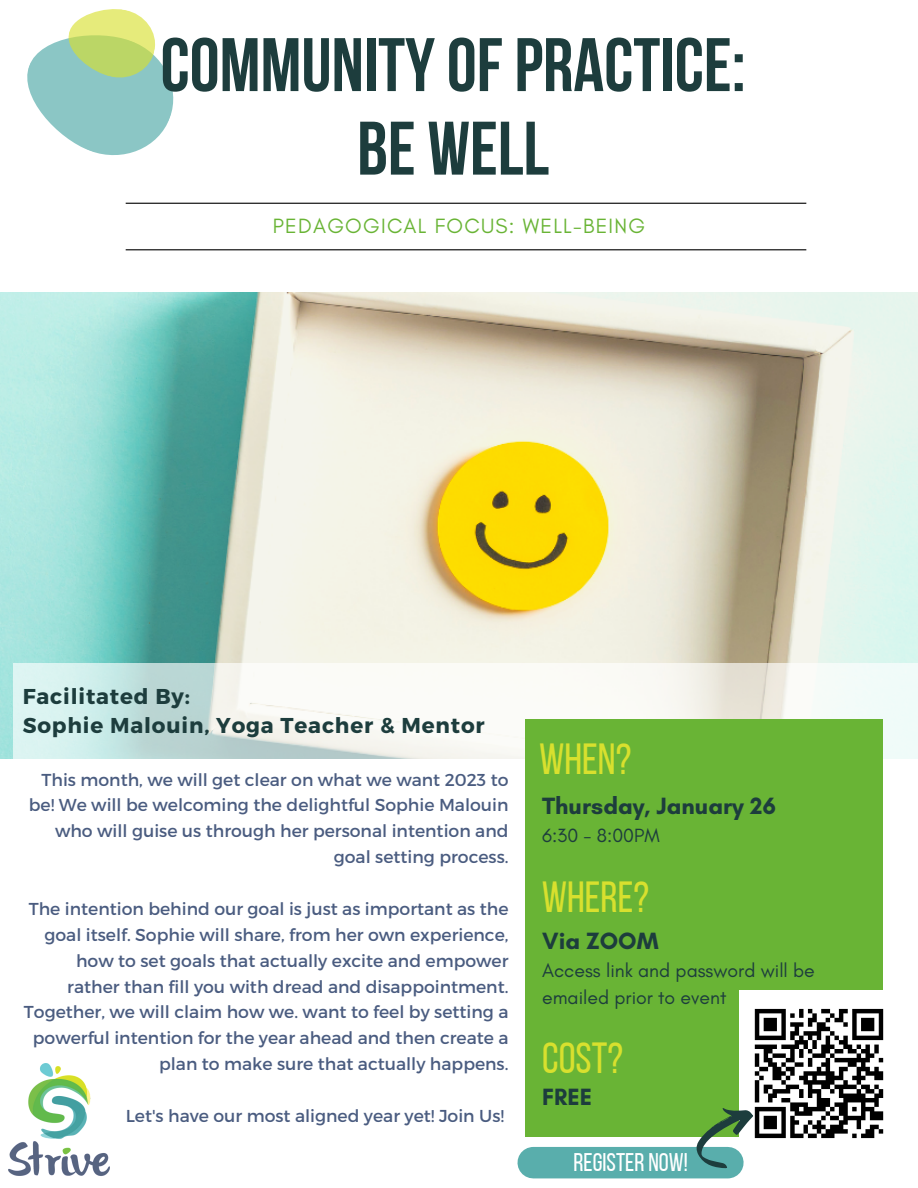
<style>
.page{position:relative;width:918px;height:1188px;background:#fff}
.page>*{position:absolute;margin:0;border:0;box-sizing:border-box;transform-origin:0 0}
.t1{font:700 75.6px/83.6px "Bebas Neue";color:#1d3d3d;text-align:center}
.t2{font:43.5px "Bebas Neue";color:#d8e02e}
.t3{font:25.5px "Bebas Neue";color:#fff}
.t4{font:700 24px "Glacial Indifference";color:#1d3d3d}
.t5{font:700 21.45px/29.2px "Montserrat";letter-spacing:.04em;color:#1d3d3d}
.t6{font:21.15px "Glacial Indifference";letter-spacing:.06em;color:#69b435}
.t7{font:19.5px/27px "Glacial Indifference";color:#1d3d3d}
.t8{font:17.25px/25.8px "Montserrat";color:#4a5c80;text-align:right}
</style>
<div class="page">
<img style="left:0;top:292px;width:918px;height:467px">
<svg style="left:13px;top:663px;width:905px;height:96px;fill:#f5f7f3"></svg>
<div style="left:525px;top:719px;width:358px;height:418px;background:#69b435"></div>
<hr style="left:126px;top:203px;width:680px;height:1px;background:#000">
<hr style="left:126px;top:249px;width:680px;height:1px;background:#000">
<img style="left:739px;top:991px;width:145px;height:148px">
<div style="left:533px;top:1147px;width:195px;height:31px;background:#59aeac"></div>
<svg style="left:684px;top:1096px;width:85px;height:81px"></svg>
<img style="left:8px;top:1063px;width:101px;height:113px">
<svg style="left:27px;top:9px;width:147px;height:146px"></svg>
<h1 class="t1" style="left:160px;top:30px;width:587px">COMMUNITYOFPRACTICE:<br>BE WELL</h1>
<p class="t6" style="left:273px;top:213px;width:374px">PEDAGOGICAL FOCUS: WELL-BEING</p>
<p class="t5" style="left:23px;top:680px;width:464px">Facilitated By:<br>Sophie Malouin, Yoga Teacher &amp; Mentor</p>
<p class="t8" style="left:29px;top:766px;width:481px">This month, we will get clear on what we want 2023 to be! We will be welcoming the delightful Sophie Malouin who will guise us through her personal intention and goal setting process.</p>
<p class="t8" style="left:24px;top:895px;width:486px">The intention behind our goal is just as important as the goal itself. Sophie will share, from her own experience, how to set goals that actually excite and empower rather than fill you with dread and disappointment.<br>Together, we will claim how we. want to feel by setting a powerful intention for the year ahead and then create a plan to make sure that actually happens.</p>
<p class="t8" style="left:126px;top:1102px;width:380px">Let's have our most aligned year yet! Join Us!</p>
<h2 class="t2" style="left:539px;top:741px;width:94px">WHEN?</h2>
<h3 class="t4" style="left:542px;top:791px;width:235px">Thursday, January 26</h3>
<p class="t7" style="left:542px;top:822px;width:119px">6:30 - 8:00PM</p>
<h2 class="t2" style="left:542px;top:879px;width:109px">WHERE?</h2>
<h3 class="t4" style="left:542px;top:926px;width:118px">Via ZOOM</h3>
<p class="t7" style="left:542px;top:957px;width:274px">Access link and password will be emailed prior to event</p>
<h2 class="t2" style="left:542px;top:1041px;width:82px">COST?</h2>
<h3 class="t4" style="left:542px;top:1082px;width:51px">FREE</h3>
<h3 class="t3" style="left:574px;top:1152px;width:116px">REGISTER NOW!</h3>
</div>
